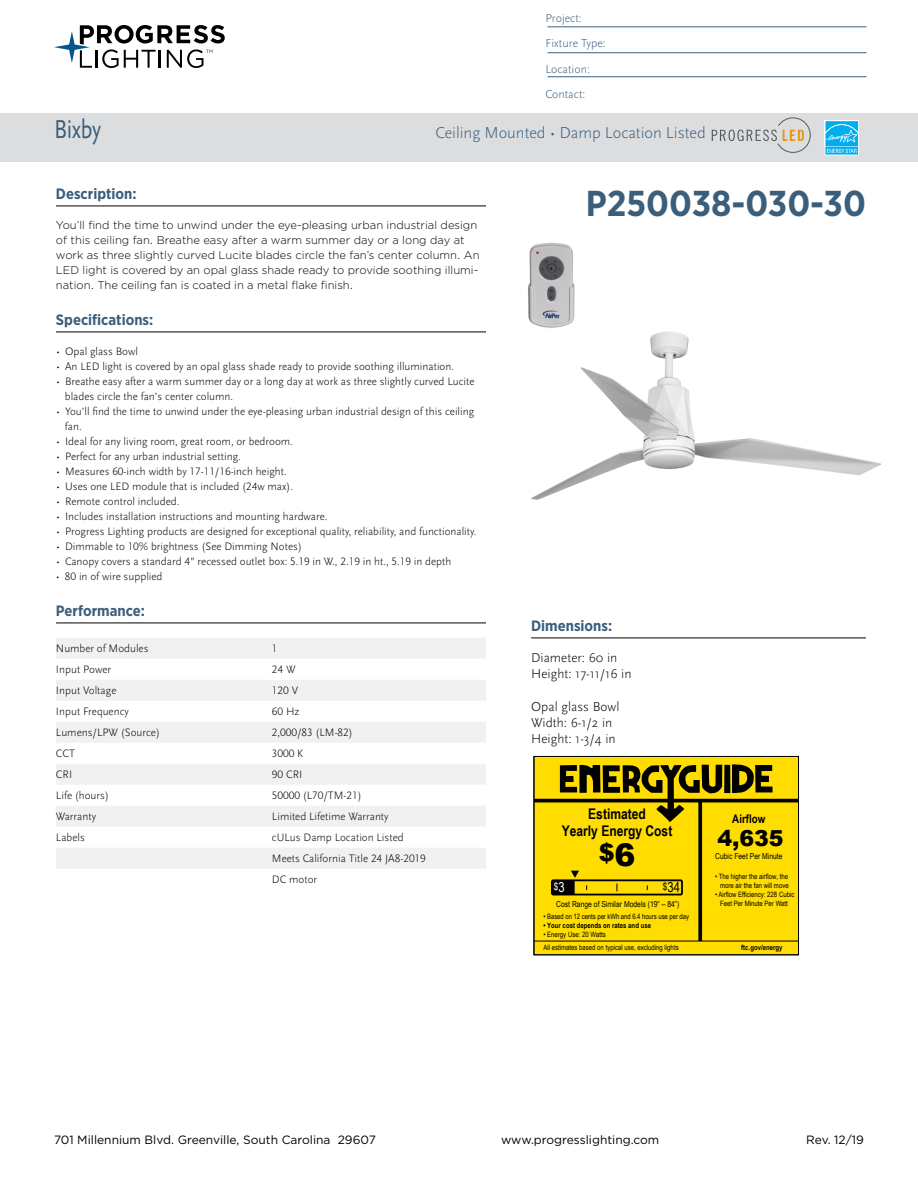
<style>
.page{position:relative;width:918px;height:1188px;background:#fff}
.page>*{position:absolute;margin:0;border:0;box-sizing:border-box;transform-origin:0 0}
.t1{font:700 36px "Gotham Narrow";color:#3b5e7b}
.t2{font:27px "Scala Sans Pro";letter-spacing:-.01em;color:#3b5e7b;scale:.82 1}
.t3{font:900 23.85px "Arial";color:#000}
.t4{font:900 22.05px "Arial";color:#000}
.t5{font:300 16.5px "Scala Sans Pro";color:#3b5e7b}
.t6{font:700 15px "Gotham Narrow";color:#3b5e7b}
.t7{font:700 14.7px/16.5px "Arial Narrow";color:#000;text-align:center}
.t8{font:13.8px "Arial Narrow";color:#000}
.t9{font:300 13.5px/16.2px "Scala Sans Pro";color:#000}
.t10{font:12px "Gotham";color:#000}
.t11{font:300 12px/25.5px "Scala Sans Pro";color:#3b5e7b}
.t12{font:700 12px "Arial Narrow";color:#000}
.t13{font:300 11.25px/15px "Scala Sans Pro";color:#000}
.t14{font:300 11.25px/15px "Gotham";color:#000}
.t15{font:10.05px "Arial Narrow";color:#fff}
.t16{font:8.25px "Arial Narrow";color:#000}
.t17{font:7.35px/8.2px "Arial Narrow";color:#000;text-align:right}
.t18{font:700 7.35px "Arial Narrow";color:#000}
.s1{font-size:31.2px}
.s2{font-size:13.8px}
.s3{font-size:10.05px}
</style>
<div class="page">
<svg style="left:54px;top:25px;width:171px;height:43px"></svg>
<img style="left:531px;top:331px;width:349px;height:169px">
<hr style="left:56px;top:206px;width:430px;height:1px;background:#000">
<hr style="left:56px;top:332px;width:430px;height:1px;background:#000">
<hr style="left:56px;top:623px;width:430px;height:1px;background:#000">
<div style="left:56px;top:638px;width:430px;height:21px;background:#f1f1f2"></div>
<div style="left:56px;top:680px;width:430px;height:21px;background:#f1f1f2"></div>
<div style="left:56px;top:722px;width:430px;height:21px;background:#f1f1f2"></div>
<div style="left:56px;top:764px;width:430px;height:21px;background:#f1f1f2"></div>
<div style="left:56px;top:806px;width:430px;height:21px;background:#f1f1f2"></div>
<div style="left:56px;top:848px;width:430px;height:21px;background:#f1f1f2"></div>
<hr style="left:531px;top:638px;width:335px;height:1px;background:#000">
<div style="left:0;top:113px;width:918px;height:49px;background:#dcddde"></div>
<svg style="left:712px;top:118px;width:98px;height:35px"></svg>
<div style="left:825px;top:120px;width:34px;height:27px;background:#fff"></div>
<svg style="left:825px;top:121px;width:34px;height:34px"></svg>
<img style="left:528px;top:242px;width:47px;height:86px">
<hr style="left:548px;top:27px;width:318px;height:1px;background:#3b5e7b">
<hr style="left:548px;top:52px;width:318px;height:1px;background:#3b5e7b">
<hr style="left:548px;top:76px;width:318px;height:1px;background:#3b5e7b">
<div style="left:534px;top:757px;width:265px;height:198px;background:#fd0"></div>
<hr style="left:534px;top:799px;width:265px;height:3px;background:#000">
<hr style="left:534px;top:941px;width:265px;height:1px;background:#000">
<div style="left:551px;top:879px;width:132px;height:16px;border:2px solid #000"></div>
<svg style="left:552px;top:871px;width:27px;height:23px"></svg>
<svg style="left:698px;top:822px;width:4px;height:119px"></svg>
<svg style="left:560px;top:764px;width:213px;height:58px"></svg>
<div style="left:533px;top:756px;width:266px;height:199px;border:1px solid #000"></div>
<p class="t11" style="left:545px;top:5px;width:62px">Project:<br>Fixture Type:<br>Location:<br>Contact:</p>
<h2 class="t2" style="left:54px;top:113px;width:59px">Bixby</h2>
<h3 class="t5" style="left:435px;top:123px;width:272px">Ceiling Mounted • Damp Location Listed</h3>
<h3 class="t6" style="left:56px;top:184px;width:82px">Description:</h3>
<p class="t14" style="left:56px;top:217px;width:425px">You’ll find the time to unwind under the eye-pleasing urban industrial design of this ceiling fan. Breathe easy after a warm summer day or a long day at work as three slightly curved Lucite blades circle the fan’s center column. An LED light is covered by an opal glass shade ready to provide soothing illumi&shy;nation. The ceiling fan is coated in a metal flake finish.</p>
<h3 class="t6" style="left:56px;top:310px;width:99px">Specifications:</h3>
<p class="t13" style="left:56px;top:344px;width:84px">• Opal glass Bowl</p>
<p class="t13" style="left:56px;top:359px;width:400px">• An LED light is covered by an opal glass shade ready to provide soothing illumination.</p>
<p class="t13" style="left:65px;top:374px;width:411px;text-indent:-9px">• Breathe easy after a warm summer day or a long day at work as three slightly curved Lucite blades circle the fan’s center column.</p>
<p class="t13" style="left:65px;top:404px;width:411px;text-indent:-9px">• You’ll find the time to unwind under the eye-pleasing urban industrial design of this ceiling fan.</p>
<p class="t13" style="left:56px;top:434px;width:238px">• Ideal for any living room, great room, or bedroom.</p>
<p class="t13" style="left:56px;top:449px;width:186px">• Perfect for any urban industrial setting.</p>
<p class="t13" style="left:56px;top:464px;width:232px">• Measures 60-inch width by 17-11/16-inch height.</p>
<p class="t13" style="left:56px;top:479px;width:239px">• Uses one LED module that is included (24w max).</p>
<p class="t13" style="left:56px;top:494px;width:125px">• Remote control included.</p>
<p class="t13" style="left:56px;top:509px;width:273px">• Includes installation instructions and mounting hardware.</p>
<p class="t13" style="left:56px;top:524px;width:422px">• Progress Lighting products are designed for exceptional quality, reliability, and functionality.</p>
<p class="t13" style="left:56px;top:539px;width:247px">• Dimmable to 10% brightness (See Dimming Notes)</p>
<p class="t13" style="left:56px;top:554px;width:397px">• Canopy covers a standard 4” recessed outlet box: 5.19 in W., 2.19 in ht., 5.19 in depth</p>
<p class="t13" style="left:56px;top:569px;width:108px">• 80 in of wire supplied</p>
<h3 class="t6" style="left:56px;top:601px;width:90px">Performance:</h3>
<p class="t13" style="left:56px;top:641px;width:94px">Number of Modules</p>
<p class="t13" style="left:272px;top:641px;width:7px">1</p>
<p class="t13" style="left:56px;top:662px;width:57px">Input Power</p>
<p class="t13" style="left:272px;top:662px;width:25px">24 W</p>
<p class="t13" style="left:56px;top:683px;width:62px">Input Voltage</p>
<p class="t13" style="left:272px;top:683px;width:28px">120 V</p>
<p class="t13" style="left:56px;top:704px;width:74px">Input Frequency</p>
<p class="t13" style="left:272px;top:704px;width:29px">60 Hz</p>
<p class="t13" style="left:56px;top:725px;width:106px">Lumens/LPW (Source)</p>
<p class="t13" style="left:272px;top:725px;width:82px">2,000/83 (LM-82)</p>
<p class="t13" style="left:56px;top:746px;width:21px">CCT</p>
<p class="t13" style="left:272px;top:746px;width:33px">3000 K</p>
<p class="t13" style="left:56px;top:767px;width:18px">CRI</p>
<p class="t13" style="left:272px;top:767px;width:32px">90 CRI</p>
<p class="t13" style="left:56px;top:788px;width:54px">Life (hours)</p>
<p class="t13" style="left:272px;top:788px;width:91px">50000 (L70/TM-21)</p>
<p class="t13" style="left:56px;top:809px;width:42px">Warranty</p>
<p class="t13" style="left:272px;top:809px;width:118px">Limited Lifetime Warranty</p>
<p class="t13" style="left:56px;top:830px;width:30px">Labels</p>
<p class="t13" style="left:272px;top:827px;width:155px;line-height:21px">cULus Damp Location Listed<br>Meets California Title 24 JA8-2019<br>DC motor</p>
<h1 class="t1" style="left:586px;top:180px;width:282px">P250038-030-30</h1>
<h3 class="t6" style="left:531px;top:616px;width:83px">Dimensions:</h3>
<p class="t9" style="left:531px;top:650px;width:102px">Diameter: 60 in<br>Height: 17-11/16 in</p>
<p class="t9" style="left:531px;top:698px;width:90px">Opal glass Bowl<br>Width: 6-1/2 in<br>Height: 1-3/4 in</p>
<h3 class="t7" style="left:562px;top:805px;width:112px">Estimated<br>Yearly Energy Cost</h3>
<h3 class="t3" style="left:599px;top:835px;width:38px">$<span class="s1">6</span></h3>
<p class="t15" style="left:554px;top:879px;width:12px">$<span class="s2">3</span></p>
<p class="t8" style="left:663px;top:877px;width:19px"><span class="s3">$</span>34</p>
<p class="t16" style="left:556px;top:898px;width:125px">Cost Range of Similar Models (19” – 84”)</p>
<p class="t17" style="left:543px;top:912px;width:147px">• Based on 12 cents per kWh and 6.4 hours use per day</p>
<p class="t18" style="left:543px;top:920px;width:109px">• Your cost depends on rates and use</p>
<p class="t17" style="left:543px;top:930px;width:64px">• Energy Use: 20 Watts</p>
<p class="t17" style="left:543px;top:943px;width:137px">All estimates based on typical use, excluding lights</p>
<p class="t12" style="left:732px;top:809px;width:35px">Airflow</p>
<h3 class="t4" style="left:717px;top:822px;width:68px">4,635</h3>
<p class="t16" style="left:715px;top:850px;width:69px">Cubic Feet Per Minute</p>
<p class="t17" style="left:715px;top:872px;width:75px">• The higher the airflow, the more air the fan will move</p>
<p class="t17" style="left:715px;top:889px;width:81px;line-height:9.1px;text-align:center">• Airflow Efficiency: 228 Cubic<br>Feet Per Minute Per Watt</p>
<p class="t18" style="left:741px;top:942px;width:43px">ftc.gov/energy</p>
<p class="t10" style="left:54px;top:1132px;width:323px">701 Millennium Blvd. Greenville, South Carolina 29607</p>
<p class="t10" style="left:501px;top:1132px;width:160px">www.progresslighting.com</p>
<p class="t10" style="left:806px;top:1132px;width:59px">Rev. 12/19</p>
</div>
